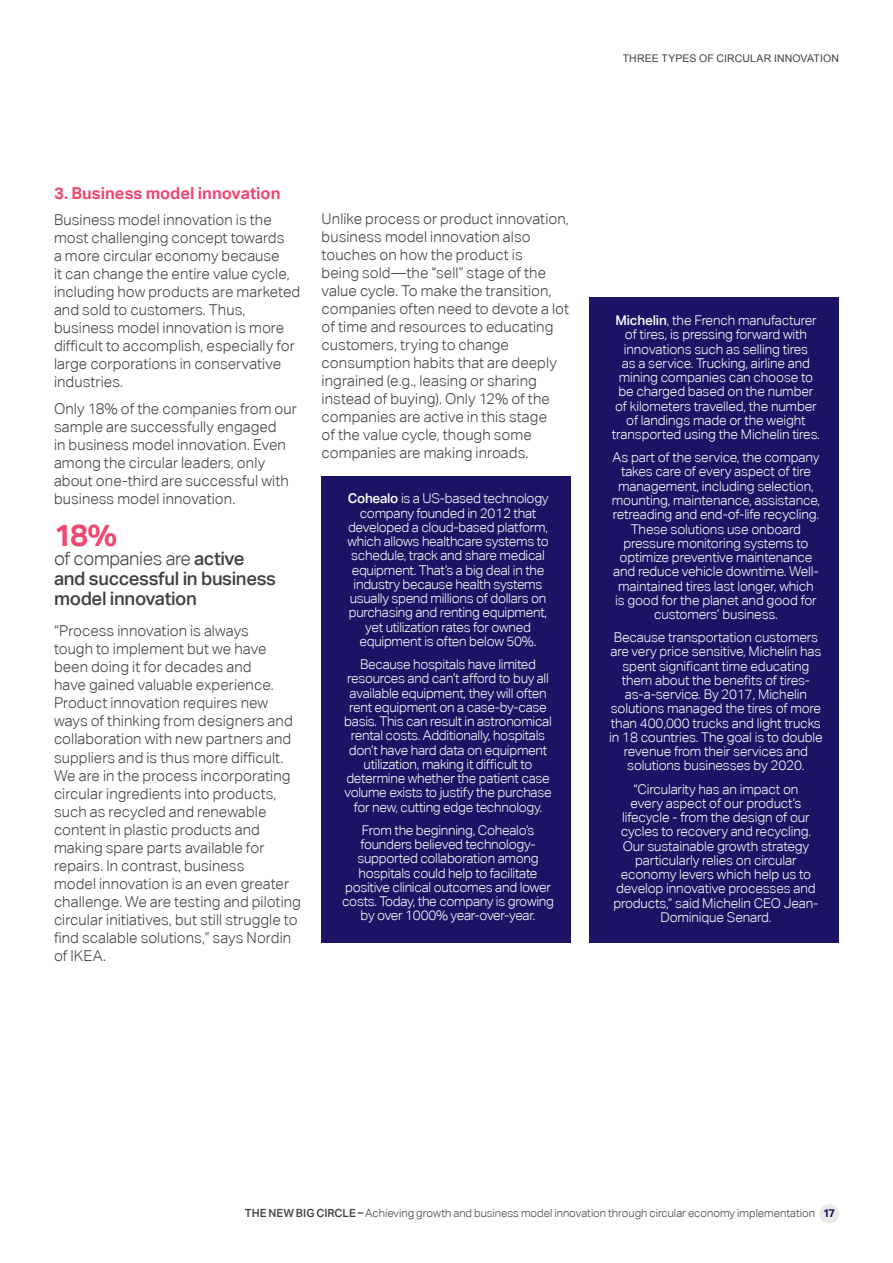
<style>
.page{position:relative;width:893px;height:1263px;background:#fff}
.page>*{position:absolute;margin:0;border:0;box-sizing:border-box;transform-origin:0 0}
.t1{font:700 30.6px "Aktiv Grotesk";color:#ef4871}
.t2{font:500 18.6px/20.1px "Aktiv Grotesk";letter-spacing:-.02em;color:#414042}
.t3{font:700 16.5px "Aktiv Grotesk";color:#ef4871}
.t4{font:300 15px/18px "Aktiv Grotesk";letter-spacing:.005em;color:#414042}
.t5{font:300 13.5px/14.2px "Aktiv Grotesk";letter-spacing:-.01em;color:#fff;text-align:center}
.t6{font:300 11.25px "Aktiv Grotesk";color:#414042}
.t7{font:10.5px "Arial";letter-spacing:.01em;color:#414042}
.s1{font-weight:300}
.s2{font-weight:500}
.s3{font-weight:700;color:#1b1464}
</style>
<div class="page">
<div style="left:819px;top:1204px;width:20px;height:20px;background:#e9e9ea;border-radius:50%"></div>
<div style="left:322px;top:476px;width:249px;height:466px;background:#1b1464"></div>
<div style="left:590px;top:297px;width:249px;height:645px;background:#1b1464"></div>
<p class="t7" style="left:623px;top:51px;width:218px">THREE TYPES OF CIRCULAR INNOVATION</p>
<p class="t3" style="left:54px;top:184px;width:228px">3. Business model innovation</p>
<p class="t4" style="left:54px;top:211px;width:248px">Business model innovation is the most challenging concept towards<br>a more circular economy because<br>it can change the entire value cycle, including how products are marketed and sold to customers. Thus, business model innovation is more difficult to accomplish, especially for large corporations in conservative industries.</p>
<p class="t4" style="left:54px;top:400px;width:244px">Only 18% of the companies from our sample are successfully engaged<br>in business model innovation. Even among the circular leaders, only about one-third are successful with business model innovation.</p>
<h1 class="t1" style="left:54px;top:517px;width:65px">18%</h1>
<h2 class="t2" style="left:54px;top:548px;width:224px"><span class="s1">of companies are</span> active and successful in business model innovation</h2>
<p class="t4" style="left:54px;top:622px;width:248px">“Process innovation is always<br>tough to implement but we have been doing it for decades and<br>have gained valuable experience.<br>Product innovation requires new ways of thinking from designers and collaboration with new partners and suppliers and is thus more difficult.<br>We are in the process incorporating circular ingredients into products, such as recycled and renewable content in plastic products and making spare parts available for repairs. In contrast, business<br>model innovation is an even greater challenge. We are testing and piloting circular initiatives, but still struggle to find scalable solutions,” says Nordin of IKEA.</p>
<p class="t4" style="left:322px;top:210px;width:249px">Unlike process or product innovation, business model innovation also touches on how the product is<br>being sold—the “sell” stage of the value cycle. To make the transition, companies often need to devote a lot of time and resources to educating customers, trying to change consumption habits that are deeply ingrained (e.g., leasing or sharing instead of buying). Only 12% of the companies are active in this stage<br>of the value cycle, though some companies are making inroads.</p>
<p class="t5" style="left:347px;top:491px;width:203px"><span class="s2">Cohealo</span> is a US-based technology company founded in 2012 that developed a cloud-based platform, which allows healthcare systems to schedule, track and share medical equipment. That’s a big deal in the industry because health systems usually spend millions of dollars on purchasing and renting equipment, yet utilization rates for owned equipment is often below 50%.</p>
<p class="t5" style="left:344px;top:657px;width:209px">Because hospitals have limited resources and can’t afford to buy all available equipment, they will often rent equipment on a case-by-case basis. This can result in astronomical rental costs. Additionally, hospitals don’t have hard data on equipment utilization, making it difficult to determine whether the patient case volume exists to justify the purchase for new, cutting edge technology.</p>
<p class="t5" style="left:342px;top:823px;width:213px">From the beginning, Cohealo’s founders believed technology&shy;supported collaboration among hospitals could help to facilitate positive clinical outcomes and lower costs. Today, the company is growing by over 1000% year-over-year.</p>
<p class="t5" style="left:612px;top:313px;width:209px"><span class="s2">Michelin</span>, the French manufacturer of tires, is pressing forward with innovations such as selling tires<br>as a service. Trucking, airline and mining companies can choose to be charged based on the number of kilometers travelled, the number of landings made or the weight transported using the Michelin tires.</p>
<p class="t5" style="left:612px;top:450px;width:210px">As part of the service, the company takes care of every aspect of tire management, including selection, mounting, maintenance, assistance, retreading and end-of-life recycling.<br>These solutions use onboard pressure monitoring systems to optimize preventive maintenance and reduce vehicle downtime. Well&shy;maintained tires last longer, which is good for the planet and good for customers’ business.</p>
<p class="t5" style="left:609px;top:630px;width:215px">Because transportation customers are very price sensitive, Michelin has spent significant time educating them about the benefits of tires&shy;as-a-service. By 2017, Michelin solutions managed the tires of more than 400,000 trucks and light trucks in 18 countries. The goal is to double revenue from their services and solutions businesses by 2020.</p>
<p class="t5" style="left:613px;top:782px;width:207px">“Circularity has an impact on<br>every aspect of our product’s lifecycle - from the design of our cycles to recovery and recycling.<br>Our sustainable growth strategy particularly relies on circular economy levers which help us to develop innovative processes and products,” said Michelin CEO Jean-<br>Dominique Senard.</p>
<p class="t6" style="left:245px;top:1206px;width:592px"><span class="s2">THE NEW BIG CIRCLE –</span> Achieving growth and business model innovation through circular economy implementation <span class="s3">17</span></p>
</div>
